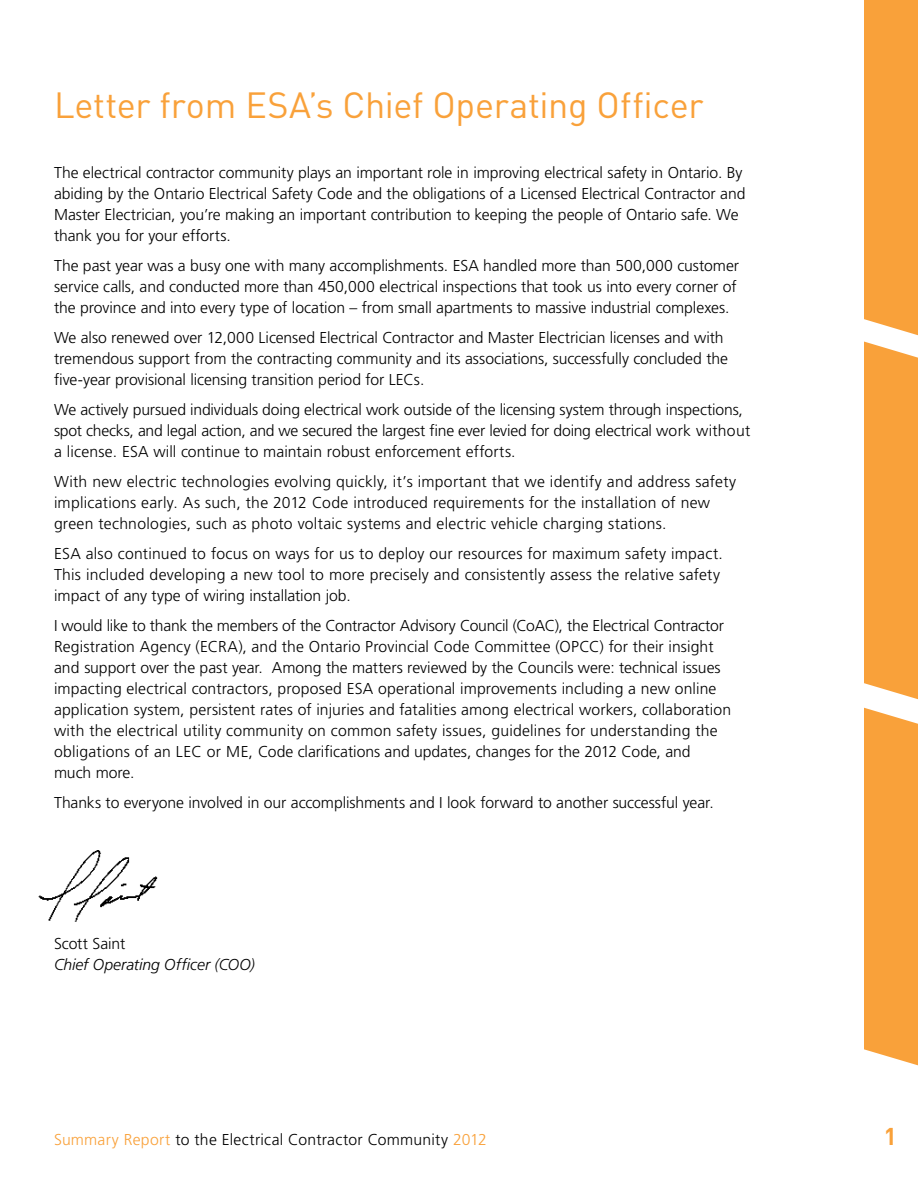
<style>
.page{position:relative;width:918px;height:1188px;background:#fff}
.page>*{position:absolute;margin:0;border:0;box-sizing:border-box;transform-origin:0 0}
.t1{font:36px "Converse DIN Regular";letter-spacing:-.01em;color:#f9a13a}
.t2{font:24px "Converse DIN Bold";color:#f9a13a}
.t3{font:300 15.75px/21px "Frutiger";color:#000}
.t4{font:italic 300 15.75px "Frutiger";letter-spacing:-.005em;color:#000}
.s1{color:#f9a13a}
</style>
<div class="page">
<div style="left:864px;top:0;width:54px;height:700px;background:#f9a13a"></div>
<div style="left:864px;top:707px;width:54px;height:359px;background:#f9a13a"></div>
<img style="left:38px;top:850px;width:120px;height:72px">
<h1 class="t1" style="left:54px;top:82px;width:651px">Letter from ESA’s Chief Operating Officer</h1>
<p class="t3" style="left:54px;top:162px;width:693px">The electrical contractor community plays an important role in improving electrical safety in Ontario. By abiding by the Ontario Electrical Safety Code and the obligations of a Licensed Electrical Contractor and Master Electrician, you’re making an important contribution to keeping the people of Ontario safe. We thank you for your efforts.</p>
<p class="t3" style="left:54px;top:255px;width:687px">The past year was a busy one with many accomplishments. ESA handled more than 500,000 customer service calls, and conducted more than 450,000 electrical inspections that took us into every corner of the province and into every type of location – from small apartments to massive industrial complexes.</p>
<p class="t3" style="left:54px;top:327px;width:676px">We also renewed over 12,000 Licensed Electrical Contractor and Master Electrician licenses and with tremendous support from the contracting community and its associations, successfully concluded the five-year provisional licensing transition period for LECs.</p>
<p class="t3" style="left:54px;top:399px;width:698px">We actively pursued individuals doing electrical work outside of the licensing system through inspections, spot checks, and legal action, and we secured the largest fine ever levied for doing electrical work without a license. ESA will continue to maintain robust enforcement efforts.</p>
<p class="t3" style="left:54px;top:471px;width:684px">With new electric technologies evolving quickly, it’s important that we identify and address safety implications early. As such, the 2012 Code introduced requirements for the installation of new green technologies, such as photo voltaic systems and electric vehicle charging stations.</p>
<p class="t3" style="left:54px;top:543px;width:670px">ESA also continued to focus on ways for us to deploy our resources for maximum safety impact.<br>This included developing a new tool to more precisely and consistently assess the relative safety impact of any type of wiring installation job.</p>
<p class="t3" style="left:54px;top:615px;width:679px">I would like to thank the members of the Contractor Advisory Council (CoAC), the Electrical Contractor Registration Agency (ECRA), and the Ontario Provincial Code Committee (OPCC) for their insight and support over the past year. Among the matters reviewed by the Councils were: technical issues impacting electrical contractors, proposed ESA operational improvements including a new online application system, persistent rates of injuries and fatalities among electrical workers, collaboration with the electrical utility community on common safety issues, guidelines for understanding the obligations of an LEC or ME, Code clarifications and updates, changes for the 2012 Code, and much more.</p>
<p class="t3" style="left:54px;top:792px;width:661px">Thanks to everyone involved in our accomplishments and I look forward to another successful year.</p>
<p class="t3" style="left:54px;top:933px;width:73px">Scott Saint</p>
<p class="t4" style="left:54px;top:955px;width:202px">Chief Operating Officer (COO)</p>
<p class="t3" style="left:54px;top:1129px;width:434px"><span class="s1">Summary Report</span> to the Electrical Contractor Community <span class="s1">2012</span></p>
<h2 class="t2" style="left:884px;top:1121px;width:15px">1</h2>
</div>
